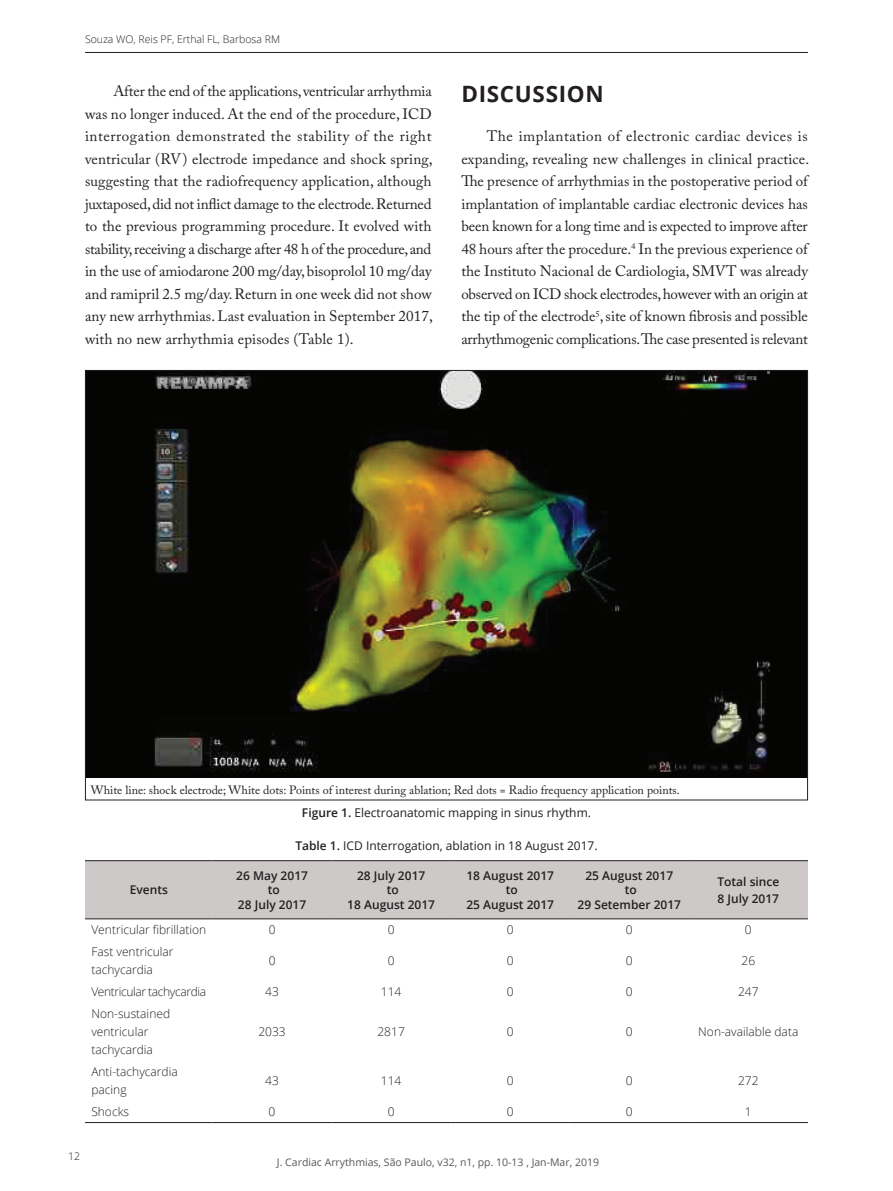
<style>
.page{position:relative;width:893px;height:1191px;background:#fff}
.page>*{position:absolute;margin:0;border:0;box-sizing:border-box;transform-origin:0 0}
.t1{font:700 22.5px "Open Sans";letter-spacing:.03em;color:#231f20}
.t2{font:15px/22.5px "Adobe Caslon Pro";letter-spacing:-.005em;color:#231f20;text-align:justify}
.t3{font:300 12px/18px "Open Sans";color:#231f20}
.t4{font:600 12px/14.4px "Open Sans";color:#231f20;text-align:center}
.t5{font:12px "Adobe Caslon Pro";color:#231f20}
.t6{font:12px "Open Sans";color:#231f20}
.t7{font:300 12px "Open Sans";letter-spacing:-.03em;color:#231f20}
.t8{font:10.5px "Open Sans";color:#57585a}
.t9{font:300 10.5px "Open Sans";color:#231f20}
.s1{font-weight:600}
</style>
<div class="page">
<hr style="left:85px;top:52px;width:723px;height:1px;background:#231f20">
<div style="left:85px;top:861px;width:723px;height:57px;background:#cdc9c8"></div>
<svg style="left:85px;top:919px;width:723px;height:1px"></svg>
<hr style="left:85px;top:1122px;width:128px;height:1px;background:#231f20">
<hr style="left:213px;top:1122px;width:119px;height:1px;background:#231f20">
<hr style="left:332px;top:1122px;width:119px;height:1px;background:#231f20">
<hr style="left:451px;top:1122px;width:119px;height:1px;background:#231f20">
<hr style="left:570px;top:1122px;width:119px;height:1px;background:#231f20">
<hr style="left:689px;top:1122px;width:119px;height:1px;background:#231f20">
<hr style="left:85px;top:860px;width:128px;height:1px;background:#231f20">
<hr style="left:213px;top:860px;width:119px;height:1px;background:#231f20">
<hr style="left:332px;top:860px;width:119px;height:1px;background:#231f20">
<hr style="left:451px;top:860px;width:119px;height:1px;background:#231f20">
<hr style="left:570px;top:860px;width:119px;height:1px;background:#231f20">
<hr style="left:689px;top:860px;width:119px;height:1px;background:#231f20">
<hr style="left:85px;top:918px;width:128px;height:1px;background:#231f20">
<hr style="left:213px;top:918px;width:119px;height:1px;background:#231f20">
<hr style="left:332px;top:918px;width:119px;height:1px;background:#231f20">
<hr style="left:451px;top:918px;width:119px;height:1px;background:#231f20">
<hr style="left:570px;top:918px;width:119px;height:1px;background:#231f20">
<hr style="left:689px;top:918px;width:119px;height:1px;background:#231f20">
<img style="left:153px;top:372px;width:617px;height:405px">
<div style="left:85px;top:370px;width:68px;height:407px;background:#040503"></div>
<div style="left:770px;top:370px;width:37px;height:407px;background:#040503"></div>
<p class="t9" style="left:85px;top:32px;width:197px">Souza WO, Reis PF, Erthal FL, Barbosa RM</p>
<p class="t2" style="left:85px;top:80px;width:349px;text-indent:28px">After the end of the applications, ventricular arrhythmia was no longer induced. At the end of the procedure, ICD interrogation demonstrated the stability of the right ventricular (RV) electrode impedance and shock spring, suggesting that the radiofrequency application, although juxtaposed, did not inflict damage to the electrode. Returned to the previous programming procedure. It evolved with stability, receiving a discharge after 48 h of the procedure, and in the use of amiodarone 200 mg/day, bisoprolol 10 mg/day and ramipril 2.5 mg/day. Return in one week did not show any new arrhythmias. Last evaluation in September 2017, with no new arrhythmia episodes (Table 1).</p>
<h1 class="t1" style="left:461px;top:78px;width:144px">DISCUSSION</h1>
<p class="t2" style="left:461px;top:125px;width:349px;text-indent:26px">The implantation of electronic cardiac devices is expanding, revealing new challenges in clinical practice.<br>The presence of arrhythmias in the postoperative period of implantation of implantable cardiac electronic devices has been known for a long time and is expected to improve after 48 hours after the procedure.<sup>4</sup> In the previous experience of the Instituto Nacional de Cardiologia, SMVT was already observed on ICD shock electrodes, however with an origin at the tip of the electrode<sup>5</sup>, site of known fibrosis and possible arrhythmogenic complications. The case presented is relevant</p>
<p class="t5" style="left:91px;top:783px;width:591px">White line: shock electrode; White dots: Points of interest during ablation; Red dots = Radio frequency application points.</p>
<p class="t6" style="left:302px;top:804px;width:291px"><span class="s1">Figure 1.</span> Electroanatomic mapping in sinus rhythm.</p>
<p class="t4" style="left:130px;top:882px;width:40px">Events</p>
<p class="t6" style="left:295px;top:837px;width:304px"><span class="s1">Table 1.</span> ICD Interrogation, ablation in 18 August 2017.</p>
<p class="t4" style="left:236px;top:868px;width:73px">26 May 2017 to<br>28 July 2017</p>
<p class="t4" style="left:347px;top:868px;width:89px">28 July 2017<br>to<br>18 August 2017</p>
<p class="t4" style="left:466px;top:868px;width:89px">18 August 2017 to<br>25 August 2017</p>
<p class="t4" style="left:578px;top:868px;width:105px">25 August 2017<br>to<br>29 Setember 2017</p>
<p class="t4" style="left:717px;top:873px;width:63px;line-height:16.5px;text-align:left">Total since<br>8 July 2017</p>
<p class="t3" style="left:91px;top:920px;width:116px">Ventricular fibrillation</p>
<p class="t3" style="left:269px;top:920px;width:8px">0</p>
<p class="t3" style="left:388px;top:920px;width:8px">0</p>
<p class="t3" style="left:507px;top:920px;width:8px">0</p>
<p class="t3" style="left:626px;top:920px;width:8px">0</p>
<p class="t3" style="left:745px;top:920px;width:8px">0</p>
<p class="t3" style="left:91px;top:942px;width:84px">Fast ventricular tachycardia</p>
<p class="t3" style="left:269px;top:951px;width:8px">0</p>
<p class="t3" style="left:388px;top:951px;width:8px">0</p>
<p class="t3" style="left:507px;top:951px;width:8px">0</p>
<p class="t3" style="left:626px;top:951px;width:8px">0</p>
<p class="t3" style="left:741px;top:951px;width:15px">26</p>
<p class="t7" style="left:91px;top:983px;width:116px">Ventricular tachycardia</p>
<p class="t3" style="left:265px;top:982px;width:15px">43</p>
<p class="t3" style="left:381px;top:982px;width:22px">114</p>
<p class="t3" style="left:507px;top:982px;width:8px">0</p>
<p class="t3" style="left:626px;top:982px;width:8px">0</p>
<p class="t3" style="left:738px;top:982px;width:22px">247</p>
<p class="t3" style="left:91px;top:1004px;width:80px">Non-sustained ventricular tachycardia</p>
<p class="t3" style="left:258px;top:1022px;width:29px">2033</p>
<p class="t3" style="left:377px;top:1022px;width:29px">2817</p>
<p class="t3" style="left:507px;top:1022px;width:8px">0</p>
<p class="t3" style="left:626px;top:1022px;width:8px">0</p>
<p class="t3" style="left:698px;top:1022px;width:102px">Non-available data</p>
<p class="t3" style="left:91px;top:1062px;width:88px">Anti-tachycardia pacing</p>
<p class="t3" style="left:265px;top:1071px;width:15px">43</p>
<p class="t3" style="left:381px;top:1071px;width:22px">114</p>
<p class="t3" style="left:507px;top:1071px;width:8px">0</p>
<p class="t3" style="left:626px;top:1071px;width:8px">0</p>
<p class="t3" style="left:738px;top:1071px;width:22px">272</p>
<p class="t3" style="left:91px;top:1102px;width:39px">Shocks</p>
<p class="t3" style="left:269px;top:1102px;width:8px">0</p>
<p class="t3" style="left:388px;top:1102px;width:8px">0</p>
<p class="t3" style="left:507px;top:1102px;width:8px">0</p>
<p class="t3" style="left:626px;top:1102px;width:8px">0</p>
<p class="t3" style="left:745px;top:1102px;width:8px">1</p>
<p class="t9" style="left:68px;top:1148px;width:13px">12</p>
<p class="t8" style="left:277px;top:1154px;width:324px">J. Cardiac Arrythmias, São Paulo, v32, n1, pp. 10-13 , Jan-Mar, 2019</p>
</div>
